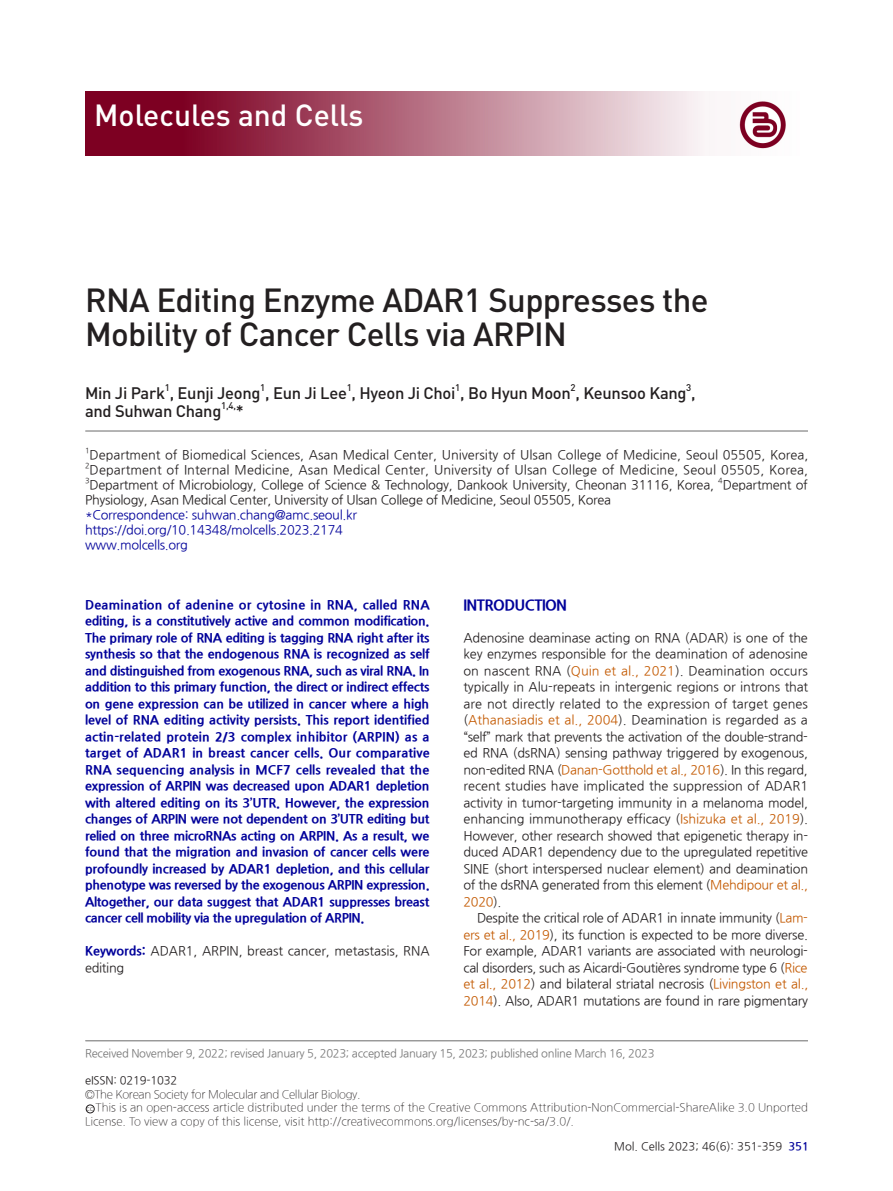
<style>
.page{position:relative;width:893px;height:1191px;background:#fff}
.page>*{position:absolute;margin:0;border:0;box-sizing:border-box;transform-origin:0 0}
.t1{font:500 33px/34.5px "DIN Pro";letter-spacing:-.02em;color:#231f20}
.t2{font:500 30.15px "DIN Pro";color:#fff}
.t3{font:500 16.5px "DIN Pro";letter-spacing:-.02em;color:#231f20}
.t4{font:800 15px "Nanum Gothic";letter-spacing:-.04em;color:#00009a}
.t5{font:12.75px/16.5px "Nanum Gothic";letter-spacing:-.02em;color:#231f20;text-align:justify}
.t6{font:800 12.75px/16.5px "Nanum Gothic";letter-spacing:-.025em;color:#00009a;text-align:justify}
.t7{font:12.75px "Nanum Gothic";color:#231f20}
.t8{font:12.75px/15px "Nanum Gothic";letter-spacing:-.025em;color:#00009a}
.t9{font:12.75px "Nanum Gothic";letter-spacing:.01em;color:#231f20}
.t10{font:300 11.25px/13.5px "Nanum Gothic";color:#231f20}
.t11{font:11.25px "Nanum Gothic";letter-spacing:-.025em;color:#777}
.t12{font:11.25px "Nanum Gothic";color:#231f20}
.t13{font:500 9.6px "DIN Pro";color:#231f20}
.t14{font:7.5px "Nanum Gothic";color:#231f20}
.s1{font-weight:800;color:#00009a}
.s2{color:#c35900}
.s3{font-family:"DIN Pro";font-size:7.5px}
.s4{font-weight:700;color:#00009a}
</style>
<div class="page">
<img style="left:85px;top:91px;width:701px;height:65px">
<hr style="left:86px;top:430px;width:722px;height:1px;background:#7f7f7f">
<hr style="left:86px;top:1040px;width:722px;height:1px;background:#7f7f7f">
<div style="left:86px;top:1104px;width:9px;height:9px;border:1px solid #231f20;border-radius:50%"></div>
<h2 class="t2" style="left:94px;top:94px;width:271px">Molecules and Cells</h2>
<h1 class="t1" style="left:85px;top:281px;width:625px">RNA Editing Enzyme ADAR1 Suppresses the<br>Mobility of Cancer Cells via ARPIN</h1>
<p class="t3" style="left:85px;top:381px;width:612px">Min Ji Park , Eunji Jeong , Eun Ji Lee , Hyeon Ji Choi , Bo Hyun Moon , Keunsoo Kang ,</p>
<p class="t13" style="left:165px;top:380px;width:7px">1</p>
<p class="t13" style="left:260px;top:380px;width:7px">1</p>
<p class="t13" style="left:347px;top:380px;width:7px">1</p>
<p class="t13" style="left:455px;top:380px;width:7px">1</p>
<p class="t13" style="left:571px;top:380px;width:7px">2</p>
<p class="t13" style="left:686px;top:380px;width:7px">3</p>
<p class="t3" style="left:85px;top:399px;width:138px">and Suhwan Chang</p>
<p class="t13" style="left:221px;top:398px;width:16px">1,4,</p>
<p class="t3" style="left:236px;top:399px;width:10px">*</p>
<p class="t14" style="left:85px;top:447px;width:6px">1</p>
<p class="t7" style="left:90px;top:449px;width:720px">Department of Biomedical Sciences, Asan Medical Center, University of Ulsan College of Medicine, Seoul 05505, Korea,</p>
<p class="t14" style="left:85px;top:462px;width:6px">2</p>
<p class="t9" style="left:90px;top:464px;width:720px">Department of Internal Medicine, Asan Medical Center, University of Ulsan College of Medicine, Seoul 05505, Korea,</p>
<p class="t14" style="left:85px;top:477px;width:6px">3</p>
<p class="t5" style="left:89px;top:477px;width:626px">Department of Microbiology, College of Science &amp; Technology, Dankook University, Cheonan 31116, Korea,</p>
<p class="t14" style="left:718px;top:477px;width:6px">4</p>
<p class="t5" style="left:723px;top:477px;width:87px">Department of</p>
<p class="t5" style="left:85px;top:492px;width:528px">Physiology, Asan Medical Center, University of Ulsan College of Medicine, Seoul 05505, Korea</p>
<p class="t8" style="left:85px;top:508px;width:273px">*Correspondence: suhwan.chang@amc.seoul.kr https://doi.org/10.14348/molcells.2023.2174 www.molcells.org</p>
<p class="t6" style="left:85px;top:596px;width:346px">Deamination of adenine or cytosine in RNA, called RNA editing, is a constitutively active and common modification.<br>The primary role of RNA editing is tagging RNA right after its synthesis so that the endogenous RNA is recognized as self and distinguished from exogenous RNA, such as viral RNA. In addition to this primary function, the direct or indirect effects on gene expression can be utilized in cancer where a high level of RNA editing activity persists. This report identified actin-related protein 2/3 complex inhibitor (ARPIN) as a target of ADAR1 in breast cancer cells. Our comparative RNA sequencing analysis in MCF7 cells revealed that the expression of ARPIN was decreased upon ADAR1 depletion with altered editing on its 3’UTR. However, the expression changes of ARPIN were not dependent on 3’UTR editing but relied on three microRNAs acting on ARPIN. As a result, we found that the migration and invasion of cancer cells were profoundly increased by ADAR1 depletion, and this cellular phenotype was reversed by the exogenous ARPIN expression.<br>Altogether, our data suggest that ADAR1 suppresses breast cancer cell mobility via the upregulation of ARPIN.</p>
<p class="t5" style="left:85px;top:943px;width:346px"><span class="s1">Keywords:</span> ADAR1, ARPIN, breast cancer, metastasis, RNA editing</p>
<p class="t4" style="left:463px;top:597px;width:105px">INTRODUCTION</p>
<p class="t5" style="left:463px;top:629px;width:346px">Adenosine deaminase acting on RNA (ADAR) is one of the key enzymes responsible for the deamination of adenosine on nascent RNA (<span class="s2">Quin et al., 2021</span>). Deamination occurs typically in Alu-repeats in intergenic regions or introns that are not directly related to the expression of target genes (<span class="s2">Athanasiadis et al., 2004</span>). Deamination is regarded as a “self” mark that prevents the activation of the double-strand&shy;ed RNA (dsRNA) sensing pathway triggered by exogenous, non-edited RNA (<span class="s2">Danan-Gotthold et al., 2016</span>). In this regard, recent studies have implicated the suppression of ADAR1 activity in tumor-targeting immunity in a melanoma model, enhancing immunotherapy efficacy (<span class="s2">Ishizuka et al., 2019</span>).<br>However, other research showed that epigenetic therapy in&shy;duced ADAR1 dependency due to the upregulated repetitive SINE (short interspersed nuclear element) and deamination of the dsRNA generated from this element (<span class="s2">Mehdipour et al., 2020</span>).</p>
<p class="t5" style="left:463px;top:910px;width:346px;text-indent:14px">Despite the critical role of ADAR1 in innate immunity (<span class="s2">Lam&shy;ers et al., 2019</span>), its function is expected to be more diverse.<br>For example, ADAR1 variants are associated with neurologi&shy;cal disorders, such as Aicardi-Goutières syndrome type 6 (<span class="s2">Rice et al., 2012</span>) and bilateral striatal necrosis (<span class="s2">Livingston et al., 2014</span>). Also, ADAR1 mutations are found in rare pigmentary</p>
<p class="t11" style="left:85px;top:1048px;width:571px">Received November 9, 2022; revised January 5, 2023; accepted January 15, 2023; published online March 16, 2023</p>
<p class="t12" style="left:85px;top:1075px;width:94px">eISSN: 0219-1032</p>
<p class="t10" style="left:85px;top:1087px;width:724px">©The Korean Society for Molecular and Cellular Biology.<br><span class="s3">cc</span> This is an open-access article distributed under the terms of the Creative Commons Attribution-NonCommercial-ShareAlike 3.0 Unported<br>License. To view a copy of this license, visit http://creativecommons.org/licenses/by-nc-sa/3.0/.</p>
<p class="t12" style="left:614px;top:1140px;width:196px">Mol. Cells 2023; 46(6): 351-359 <span class="s4">351</span></p>
</div>
